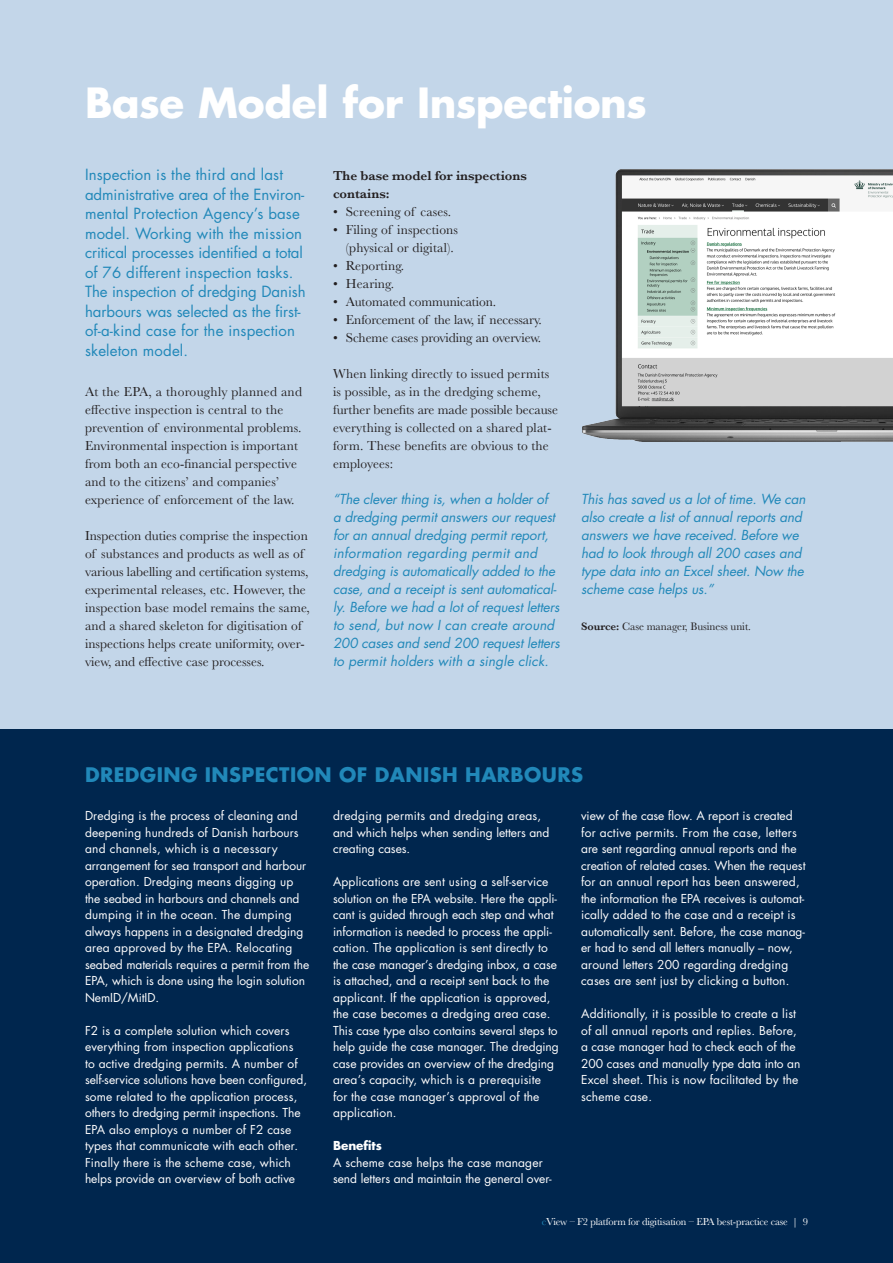
<style>
.page{position:relative;width:893px;height:1263px;background:#c3d6e9}
.page>*{position:absolute;margin:0;border:0;box-sizing:border-box;transform-origin:0 0}
.t1{font:700 40.5px "Futura Std";letter-spacing:-.005em;color:#fff}
.t2{font:700 19.5px "Futura Std";letter-spacing:.02em;color:#2188b9}
.t3{font:15px/19.5px "Futura Std";letter-spacing:.01em;color:#2188b9}
.t4{font:13.5px/18px "Baskerville";letter-spacing:.01em;color:#231f20}
.t5{font:italic 13.5px/18px "Futura Std";letter-spacing:-.01em;color:#2188b9}
.t6{font:600 13.5px/18px "Baskerville";letter-spacing:-.005em;color:#231f20}
.Paragraph_Style_2{font:12px/16.5px "Futura Std";letter-spacing:.01em;color:#fff}
.Paragraph_Style_2-2{font:700 12px "Futura Std";letter-spacing:-.005em;color:#fff}
.t7{font:11.25px "Baskerville";letter-spacing:-.005em;color:#231f20}
.t8{font:10.5px "Baskerville";letter-spacing:-.015em;color:#fff}
.s1{font-weight:600}
.s2{color:#2188b9}
</style>
<div class="page">
<div style="left:0;top:729px;width:893px;height:534px;background:#00264e"></div>
<img style="left:582px;top:169px;width:311px;height:273px">
<p class="t1" style="left:85px;top:76px;width:563px">Base Model for Inspections</p>
<p class="t3" style="left:85px;top:165px;width:222px">Inspection is the third and last administrative area of the Environ&shy;mental Protection Agency’s base model. Working with the mission critical processes identified a total of 76 different inspection tasks.<br>The inspection of dredging Danish harbours was selected as the first&shy;of-a-kind case for the inspection skeleton model.</p>
<p class="t4" style="left:85px;top:383px;width:219px">At the EPA, a thoroughly planned and effective inspection is central to the prevention of environmental problems.<br>Environmental inspection is important from both an eco-financial perspective and to the citizens’ and companies’ experience of enforcement of the law.</p>
<p class="t4" style="left:85px;top:527px;width:226px">Inspection duties comprise the inspection of substances and products as well as of various labelling and certification systems, experimental releases, etc. However, the inspection base model remains the same, and a shared skeleton for digitisation of inspections helps create uniformity, over&shy;view, and effective case processes.</p>
<p class="t6" style="left:333px;top:167px;width:195px">The base model for inspections contains:</p>
<p class="t4" style="left:333px;top:203px;width:120px">• Screening of cases.</p>
<p class="t4" style="left:346px;top:221px;width:114px;text-indent:-13px">• Filing of inspections (physical or digital).</p>
<p class="t4" style="left:333px;top:257px;width:73px">• Reporting.</p>
<p class="t4" style="left:333px;top:275px;width:62px">• Hearing.</p>
<p class="t4" style="left:333px;top:293px;width:165px">• Automated communication.</p>
<p class="t4" style="left:333px;top:311px;width:210px">• Enforcement of the law, if necessary.</p>
<p class="t4" style="left:333px;top:329px;width:210px">• Scheme cases providing an overview.</p>
<p class="t4" style="left:333px;top:365px;width:226px">When linking directly to issued permits is possible, as in the dredging scheme, further benefits are made possible because everything is collected on a shared plat&shy;form. These benefits are obvious to the employees:</p>
<p class="t5" style="left:333px;top:490px;width:228px">“The clever thing is, when a holder of<br>a dredging permit answers our request for an annual dredging permit report, information regarding permit and dredging is automatically added to the case, and a receipt is sent automatical&shy;ly. Before we had a lot of request letters to send, but now I can create around 200 cases and send 200 request letters to permit holders with a single click.</p>
<p class="t5" style="left:581px;top:490px;width:226px">This has saved us a lot of time. We can also create a list of annual reports and answers we have received. Before we had to look through all 200 cases and type data into an Excel sheet. Now the scheme case helps us.”</p>
<p class="t7" style="left:581px;top:619px;width:171px"><span class="s1">Source:</span> Case manager, Business unit.</p>
<p class="t2" style="left:85px;top:761px;width:500px">DREDGING INSPECTION OF DANISH HARBOURS</p>
<p class="Paragraph_Style_2" style="left:85px;top:807px;width:226px">Dredging is the process of cleaning and deepening hundreds of Danish harbours and channels, which is a necessary arrangement for sea transport and harbour operation. Dredging means digging up the seabed in harbours and channels and dumping it in the ocean. The dumping always happens in a designated dredging area approved by the EPA. Relocating seabed materials requires a permit from the EPA, which is done using the login solution NemID/MitID.</p>
<p class="Paragraph_Style_2" style="left:85px;top:1022px;width:223px">F2 is a complete solution which covers everything from inspection applications<br>to active dredging permits. A number of self-service solutions have been configured, some related to the application process, others to dredging permit inspections. The EPA also employs a number of F2 case types that communicate with each other.<br>Finally there is the scheme case, which helps provide an overview of both active</p>
<p class="Paragraph_Style_2" style="left:333px;top:807px;width:218px">dredging permits and dredging areas, and which helps when sending letters and creating cases.</p>
<p class="Paragraph_Style_2" style="left:333px;top:873px;width:227px">Applications are sent using a self-service solution on the EPA website. Here the appli&shy;cant is guided through each step and what information is needed to process the appli&shy;cation. The application is sent directly to the case manager’s dredging inbox, a case is attached, and a receipt sent back to the applicant. If the application is approved, the case becomes a dredging area case.<br>This case type also contains several steps to help guide the case manager. The dredging case provides an overview of the dredging area’s capacity, which is a prerequisite<br>for the case manager’s approval of the application.</p>
<p class="Paragraph_Style_2-2" style="left:333px;top:1137px;width:50px">Benefits</p>
<p class="Paragraph_Style_2" style="left:333px;top:1154px;width:220px">A scheme case helps the case manager send letters and maintain the general over-</p>
<p class="Paragraph_Style_2" style="left:581px;top:807px;width:226px">view of the case flow. A report is created for active permits. From the case, letters are sent regarding annual reports and the creation of related cases. When the request for an annual report has been answered, the information the EPA receives is automat&shy;ically added to the case and a receipt is automatically sent. Before, the case manag&shy;er had to send all letters manually – now, around letters 200 regarding dredging cases are sent just by clicking a button.</p>
<p class="Paragraph_Style_2" style="left:581px;top:1005px;width:221px">Additionally, it is possible to create a list of all annual reports and replies. Before, a case manager had to check each of the 200 cases and manually type data into an Excel sheet. This is now facilitated by the scheme case.</p>
<p class="t8" style="left:542px;top:1214px;width:267px"><span class="s2">c</span>View – F2 platform for digitisation – EPA best-practice case | 9</p>
</div>
